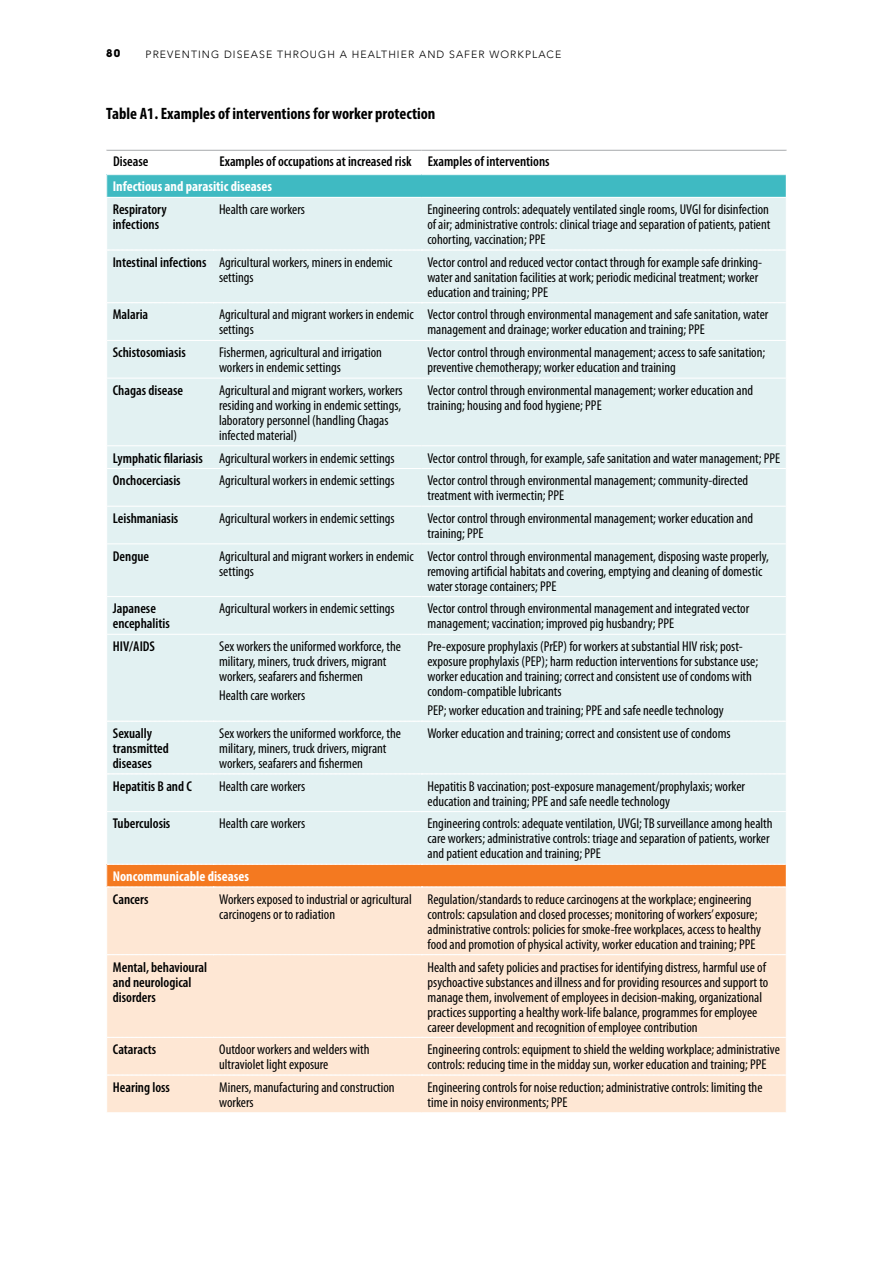
<style>
.page{position:relative;width:893px;height:1263px;background:#fff}
.page>*{position:absolute;margin:0;border:0;box-sizing:border-box;transform-origin:0 0}
.t1{font:700 condensed 16.5px "Myriad Pro";color:#000}
.t2{font:condensed 14.25px/15px "Myriad Pro";color:#000}
.t3{font:600 condensed 14.25px/15px "Myriad Pro";color:#000}
.t4{font:700 condensed 14.25px "Myriad Pro";color:#fff}
.t5{font:300 10.5px "Avenir";letter-spacing:.1em;color:#000}
.t6{font:700 10.5px "Avant Garde";color:#000}
.s1{font-weight:600}
</style>
<div class="page">
<div style="left:107px;top:175px;width:679px;height:22px;background:#3fbac2"></div>
<div style="left:107px;top:198px;width:679px;height:52px;background:#e2f1f2"></div>
<div style="left:107px;top:251px;width:679px;height:613px;background:#e2f1f2"></div>
<div style="left:107px;top:888px;width:679px;height:66px;background:#fee7d4"></div>
<div style="left:107px;top:955px;width:679px;height:157px;background:#fee7d4"></div>
<svg style="left:110px;top:250px;width:672px;height:1px"></svg>
<svg style="left:107px;top:302px;width:679px;height:1px"></svg>
<svg style="left:107px;top:340px;width:679px;height:1px"></svg>
<svg style="left:107px;top:721px;width:679px;height:1px"></svg>
<svg style="left:107px;top:774px;width:679px;height:1px"></svg>
<svg style="left:107px;top:811px;width:679px;height:1px"></svg>
<svg style="left:107px;top:1037px;width:679px;height:1px"></svg>
<svg style="left:107px;top:1075px;width:679px;height:1px"></svg>
<hr style="left:107px;top:378px;width:106px;height:1px;background:#fff">
<hr style="left:213px;top:378px;width:208px;height:1px;background:#fff">
<hr style="left:421px;top:378px;width:365px;height:1px;background:#fff">
<hr style="left:107px;top:445px;width:106px;height:1px;background:#fff">
<hr style="left:213px;top:445px;width:208px;height:1px;background:#fff">
<hr style="left:421px;top:445px;width:365px;height:1px;background:#fff">
<hr style="left:107px;top:468px;width:106px;height:1px;background:#fff">
<hr style="left:213px;top:468px;width:208px;height:1px;background:#fff">
<hr style="left:421px;top:468px;width:365px;height:1px;background:#fff">
<hr style="left:107px;top:506px;width:106px;height:1px;background:#fff">
<hr style="left:213px;top:506px;width:208px;height:1px;background:#fff">
<hr style="left:421px;top:506px;width:365px;height:1px;background:#fff">
<hr style="left:107px;top:544px;width:106px;height:1px;background:#fff">
<hr style="left:213px;top:544px;width:208px;height:1px;background:#fff">
<hr style="left:421px;top:544px;width:365px;height:1px;background:#fff">
<hr style="left:107px;top:596px;width:106px;height:1px;background:#fff">
<hr style="left:213px;top:596px;width:208px;height:1px;background:#fff">
<hr style="left:421px;top:596px;width:365px;height:1px;background:#fff">
<hr style="left:107px;top:634px;width:106px;height:1px;background:#fff">
<hr style="left:213px;top:634px;width:208px;height:1px;background:#fff">
<hr style="left:421px;top:634px;width:365px;height:1px;background:#fff">
<hr style="left:106px;top:150px;width:107px;height:1px;background:#a7a9ac">
<hr style="left:213px;top:150px;width:208px;height:1px;background:#a7a9ac">
<hr style="left:421px;top:150px;width:366px;height:1px;background:#a7a9ac">
<svg style="left:106px;top:174px;width:1px;height:23px"></svg>
<svg style="left:106px;top:864px;width:680px;height:24px;background:#f58738"></svg>
<hr style="left:106px;top:887px;width:1px;height:68px;background:#fff">
<p class="t6" style="left:106px;top:47px;width:16px">80</p>
<p class="t5" style="left:146px;top:49px;width:417px">PREVENTING DISEASE THROUGH A HEALTHIER AND SAFER WORKPLACE</p>
<p class="t1" style="left:106px;top:103px;width:331px">Table A1. Examples of interventions for worker protection</p>
<p class="t3" style="left:113px;top:154px;width:37px">Disease</p>
<p class="t3" style="left:219px;top:154px;width:332px">Examples of occupations at increased risk Examples of interventions</p>
<p class="t4" style="left:113px;top:178px;width:161px">Infectious and parasitic diseases</p>
<p class="t3" style="left:113px;top:202px;width:55px">Respiratory infections</p>
<p class="t2" style="left:219px;top:202px;width:88px">Health care workers</p>
<p class="t2" style="left:427px;top:202px;width:345px;text-align:justify">Engineering controls: adequately ventilated single rooms, UVGI for disinfection of air; administrative controls: clinical triage and separation of patients, patient cohorting, vaccination; PPE</p>
<p class="t2" style="left:219px;top:254px;width:175px;text-indent:-106px"><span class="s1">Intestinal infections</span> Agricultural workers, miners in endemic settings</p>
<p class="t2" style="left:427px;top:254px;width:336px">Vector control and reduced vector contact through for example safe drinking&shy;water and sanitation facilities at work; periodic medicinal treatment; worker education and training; PPE</p>
<p class="t3" style="left:113px;top:307px;width:37px">Malaria</p>
<p class="t2" style="left:219px;top:307px;width:196px">Agricultural and migrant workers in endemic settings</p>
<p class="t2" style="left:427px;top:307px;width:342px">Vector control through environmental management and safe sanitation, water management and drainage; worker education and training; PPE</p>
<p class="t3" style="left:113px;top:345px;width:75px">Schistosomiasis</p>
<p class="t2" style="left:219px;top:345px;width:164px">Fishermen, agricultural and irrigation workers in endemic settings</p>
<p class="t2" style="left:427px;top:345px;width:339px">Vector control through environmental management; access to safe sanitation; preventive chemotherapy; worker education and training</p>
<p class="t3" style="left:113px;top:383px;width:72px">Chagas disease</p>
<p class="t2" style="left:219px;top:382px;width:185px">Agricultural and migrant workers, workers residing and working in endemic settings, laboratory personnel (handling Chagas infected material)</p>
<p class="t2" style="left:427px;top:382px;width:327px">Vector control through environmental management; worker education and training; housing and food hygiene; PPE</p>
<p class="t2" style="left:113px;top:450px;width:283px"><span class="s1">Lymphatic filariasis</span> Agricultural workers in endemic settings</p>
<p class="t2" style="left:427px;top:450px;width:354px">Vector control through, for example, safe sanitation and water management; PPE</p>
<p class="t3" style="left:113px;top:473px;width:69px">Onchocerciasis</p>
<p class="t2" style="left:219px;top:473px;width:177px">Agricultural workers in endemic settings</p>
<p class="t2" style="left:427px;top:473px;width:322px">Vector control through environmental management; community-directed treatment with ivermectin; PPE</p>
<p class="t3" style="left:113px;top:511px;width:67px">Leishmaniasis</p>
<p class="t2" style="left:219px;top:510px;width:177px">Agricultural workers in endemic settings</p>
<p class="t2" style="left:427px;top:510px;width:327px">Vector control through environmental management; worker education and training; PPE</p>
<p class="t3" style="left:113px;top:549px;width:38px">Dengue</p>
<p class="t2" style="left:219px;top:548px;width:196px">Agricultural and migrant workers in endemic settings</p>
<p class="t2" style="left:427px;top:548px;width:343px">Vector control through environmental management, disposing waste properly, removing artificial habitats and covering, emptying and cleaning of domestic water storage containers; PPE</p>
<p class="t3" style="left:113px;top:601px;width:58px">Japanese encephalitis</p>
<p class="t2" style="left:219px;top:601px;width:177px">Agricultural workers in endemic settings</p>
<p class="t2" style="left:427px;top:601px;width:323px">Vector control through environmental management and integrated vector management; vaccination; improved pig husbandry; PPE</p>
<p class="t3" style="left:113px;top:639px;width:44px">HIV/AIDS</p>
<p class="t2" style="left:219px;top:639px;width:183px">Sex workers the uniformed workforce, the military, miners, truck drivers, migrant workers, seafarers and fishermen</p>
<p class="t2" style="left:219px;top:688px;width:88px">Health care workers</p>
<p class="t2" style="left:427px;top:639px;width:332px">Pre-exposure prophylaxis (PrEP) for workers at substantial HIV risk; post&shy;exposure prophylaxis (PEP); harm reduction interventions for substance use; worker education and training; correct and consistent use of condoms with condom-compatible lubricants</p>
<p class="t2" style="left:427px;top:703px;width:298px">PEP; worker education and training; PPE and safe needle technology</p>
<p class="t3" style="left:113px;top:726px;width:58px">Sexually transmitted diseases</p>
<p class="t2" style="left:219px;top:726px;width:183px">Sex workers the uniformed workforce, the military, miners, truck drivers, migrant workers, seafarers and fishermen</p>
<p class="t2" style="left:427px;top:726px;width:305px">Worker education and training; correct and consistent use of condoms</p>
<p class="t3" style="left:113px;top:779px;width:81px">Hepatitis B and C</p>
<p class="t2" style="left:219px;top:778px;width:88px">Health care workers</p>
<p class="t2" style="left:428px;top:778px;width:319px">Hepatitis B vaccination; post-exposure management/prophylaxis; worker education and training; PPE and safe needle technology</p>
<p class="t3" style="left:113px;top:816px;width:59px">Tuberculosis</p>
<p class="t2" style="left:219px;top:816px;width:88px">Health care workers</p>
<p class="t2" style="left:428px;top:816px;width:347px">Engineering controls: adequate ventilation, UVGI; TB surveillance among health care workers; administrative controls: triage and separation of patients, worker and patient education and training; PPE</p>
<p class="t4" style="left:113px;top:867px;width:138px">Noncommunicable diseases</p>
<p class="t3" style="left:113px;top:892px;width:37px">Cancers</p>
<p class="t2" style="left:219px;top:891px;width:194px">Workers exposed to industrial or agricultural carcinogens or to radiation</p>
<p class="t2" style="left:428px;top:891px;width:335px">Regulation/standards to reduce carcinogens at the workplace; engineering controls: capsulation and closed processes; monitoring of workers’ exposure; administrative controls: policies for smoke-free workplaces, access to healthy food and promotion of physical activity, worker education and training; PPE</p>
<p class="t3" style="left:113px;top:959px;width:96px">Mental, behavioural and neurological disorders</p>
<p class="t2" style="left:428px;top:959px;width:342px">Health and safety policies and practises for identifying distress, harmful use of psychoactive substances and illness and for providing resources and support to manage them, involvement of employees in decision-making, organizational practices supporting a healthy work-life balance, programmes for employee career development and recognition of employee contribution</p>
<p class="t3" style="left:113px;top:1042px;width:45px">Cataracts</p>
<p class="t2" style="left:219px;top:1042px;width:152px">Outdoor workers and welders with ultraviolet light exposure</p>
<p class="t2" style="left:428px;top:1042px;width:354px">Engineering controls: equipment to shield the welding workplace; administrative controls: reducing time in the midday sun, worker education and training; PPE</p>
<p class="t3" style="left:113px;top:1080px;width:59px">Hearing loss</p>
<p class="t2" style="left:219px;top:1079px;width:177px">Miners, manufacturing and construction workers</p>
<p class="t2" style="left:428px;top:1079px;width:336px">Engineering controls for noise reduction; administrative controls: limiting the time in noisy environments; PPE</p>
</div>
